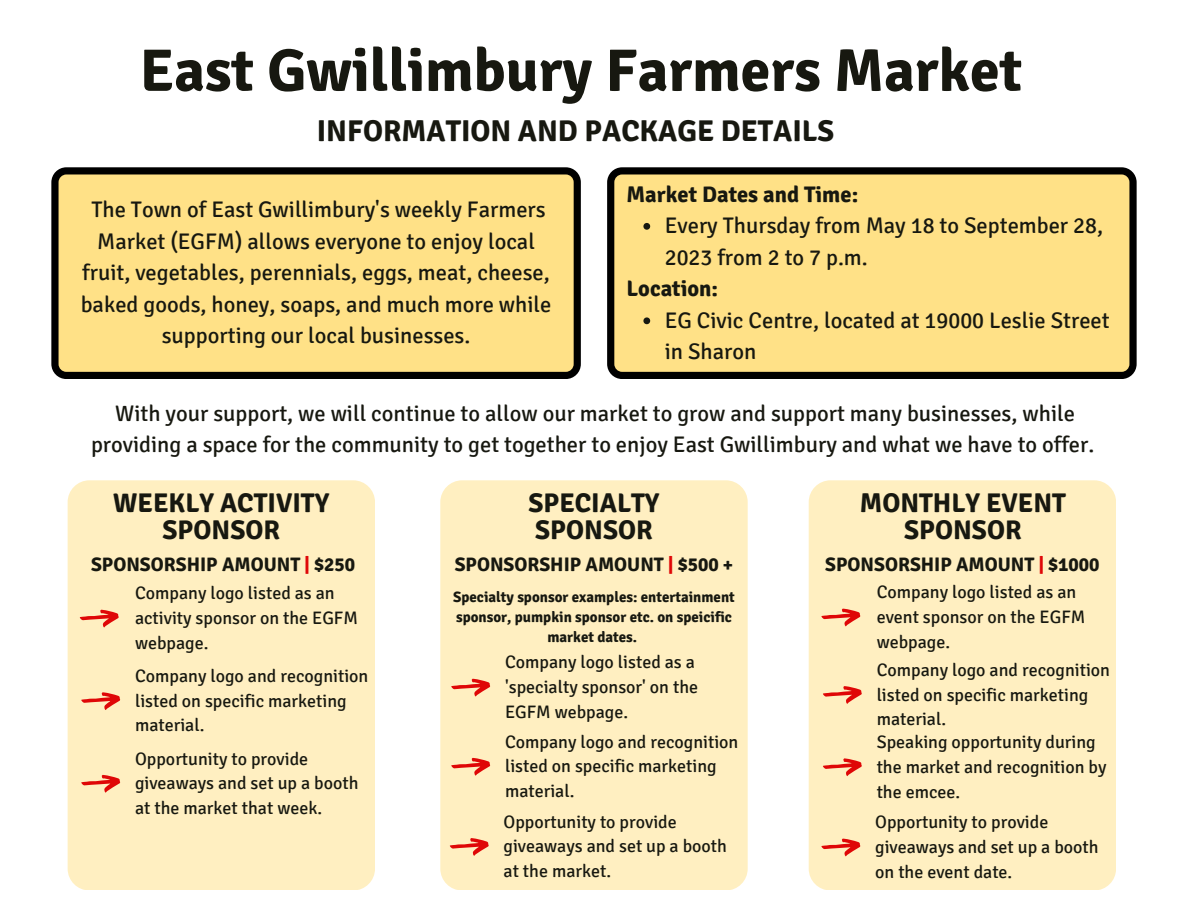
<style>
.page{position:relative;width:1188px;height:918px;background:#fff}
.page>*{position:absolute;margin:0;border:0;box-sizing:border-box;transform-origin:0 0}
.t1{font:700 60px "Signika";color:#171810}
.t2{font:700 30px "Signika";color:#171810}
.t3{font:700 27px/27px "Signika";color:#171810;text-align:center}
.t4{font:22.5px/31.5px "Signika";color:#171810;text-align:center}
.t5{font:700 22.5px "Signika";color:#171810}
.t6{font:700 19.5px "Signika";color:#171810}
.t7{font:18px/24.8px "Signika";color:#171810}
.t8{font:700 15px/20.2px "Signika";color:#171810;text-align:center}
.s1{color:#df0707}
</style>
<div class="page">
<svg style="left:51px;top:167px;width:530px;height:212px;background:#e7cc7b"></svg>
<svg style="left:607px;top:167px;width:530px;height:212px;background:#e7cc7a"></svg>
<svg style="left:643px;top:223px;width:7px;height:7px"></svg>
<svg style="left:643px;top:317px;width:7px;height:7px"></svg>
<div style="left:68px;top:480px;width:307px;height:410px;background:#ffefc1;border-radius:22px"></div>
<svg style="left:80px;top:610px;width:39px;height:18px"></svg>
<svg style="left:81px;top:775px;width:39px;height:18px"></svg>
<svg style="left:81px;top:692px;width:39px;height:18px"></svg>
<div style="left:440px;top:480px;width:308px;height:410px;background:#ffefc1;border-radius:22px"></div>
<svg style="left:451px;top:758px;width:39px;height:18px"></svg>
<svg style="left:451px;top:679px;width:39px;height:18px"></svg>
<svg style="left:450px;top:838px;width:39px;height:18px"></svg>
<div style="left:809px;top:480px;width:307px;height:410px;background:#ffefc1;border-radius:22px"></div>
<svg style="left:821px;top:608px;width:39px;height:18px"></svg>
<svg style="left:823px;top:758px;width:39px;height:18px"></svg>
<svg style="left:823px;top:686px;width:39px;height:18px"></svg>
<svg style="left:821px;top:838px;width:39px;height:18px"></svg>
<h1 class="t1" style="left:140px;top:34px;width:884px">East Gwillimbury Farmers Market</h1>
<h2 class="t2" style="left:317px;top:113px;width:519px">INFORMATION AND PACKAGE DETAILS</h2>
<p class="t4" style="left:81px;top:194px;width:472px">The Town of East Gwillimbury's weekly Farmers Market (EGFM) allows everyone to enjoy local fruit, vegetables, perennials, eggs, meat, cheese, baked goods, honey, soaps, and much more while supporting our local businesses.</p>
<p class="t5" style="left:627px;top:180px;width:233px">Market Dates and Time:</p>
<p class="t4" style="left:665px;top:210px;width:440px;text-align:left">Every Thursday from May 18 to September 28,<br>2023 from 2 to 7 p.m.</p>
<p class="t5" style="left:627px;top:275px;width:93px">Location:</p>
<p class="t4" style="left:665px;top:305px;width:446px;text-align:left">EG Civic Centre, located at 19000 Leslie Street in Sharon</p>
<p class="t4" style="left:91px;top:398px;width:1005px">With your support, we will continue to allow our market to grow and support many businesses, while providing a space for the community to get together to enjoy East Gwillimbury and what we have to offer.</p>
<h3 class="t3" style="left:113px;top:489px;width:218px">WEEKLY ACTIVITY<br>SPONSOR</h3>
<h3 class="t3" style="left:528px;top:489px;width:133px;text-align:left">SPECIALTY<br>SPONSOR</h3>
<h3 class="t3" style="left:860px;top:489px;width:208px">MONTHLY EVENT<br>SPONSOR</h3>
<p class="t6" style="left:91px;top:553px;width:266px">SPONSORSHIP AMOUNT <span class="s1">|</span> $250</p>
<p class="t6" style="left:455px;top:553px;width:280px">SPONSORSHIP AMOUNT <span class="s1">|</span> $500 +</p>
<p class="t7" style="left:135px;top:581px;width:224px">Company logo listed as an activity sponsor on the EGFM webpage.</p>
<p class="t7" style="left:135px;top:664px;width:235px">Company logo and recognition listed on specific marketing material.</p>
<p class="t7" style="left:135px;top:746px;width:225px">Opportunity to provide giveaways and set up a booth at the market that week.</p>
<p class="t8" style="left:453px;top:587px;width:283px">Specialty sponsor examples: entertainment sponsor, pumpkin sponsor etc. on speicific market dates.</p>
<p class="t7" style="left:505px;top:650px;width:195px">Company logo listed as a 'specialty sponsor' on the<br>EGFM webpage.</p>
<p class="t7" style="left:505px;top:729px;width:235px">Company logo and recognition listed on specific marketing material.</p>
<p class="t7" style="left:504px;top:810px;width:225px">Opportunity to provide giveaways and set up a booth at the market.</p>
<p class="t6" style="left:825px;top:553px;width:276px">SPONSORSHIP AMOUNT <span class="s1">|</span> $1000</p>
<p class="t7" style="left:877px;top:580px;width:210px">Company logo listed as an event sponsor on the EGFM webpage.</p>
<p class="t7" style="left:877px;top:658px;width:235px">Company logo and recognition listed on specific marketing material.</p>
<p class="t7" style="left:877px;top:730px;width:231px">Speaking opportunity during the market and recognition by the emcee.</p>
<p class="t7" style="left:875px;top:810px;width:225px">Opportunity to provide giveaways and set up a booth on the event date.</p>
</div>
